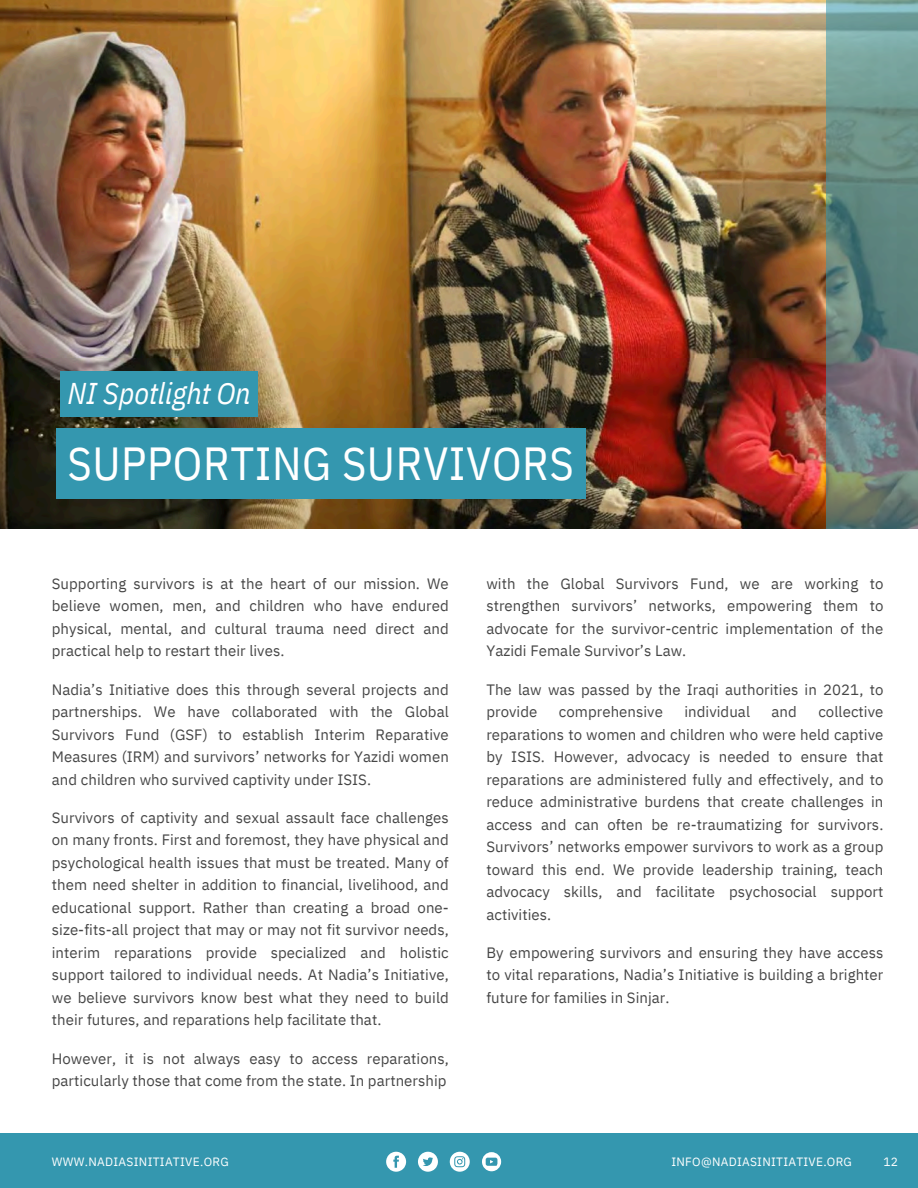
<style>
.page{position:relative;width:918px;height:1188px;background:#fff}
.page>*{position:absolute;margin:0;border:0;box-sizing:border-box;transform-origin:0 0}
.t1{font:46.35px "IBM Plex Sans Cond";letter-spacing:.01em;color:#fff}
.t2{font:italic 30px "IBM Plex Sans Cond";color:#fff}
.t3{font:15px/22.5px "IBM Plex Sans";letter-spacing:.005em;color:#464646;text-align:justify}
.t4{font:12px "IBM Plex Sans";letter-spacing:.025em;color:#fff}
</style>
<div class="page">
<img style="left:0;top:0;width:826px;height:529px">
<svg style="left:826px;top:0;width:92px;height:529px;background:#6a8783"></svg>
<div style="left:0;top:1134px;width:918px;height:54px;background:#3497af"></div>
<svg style="left:386px;top:1152px;width:20px;height:20px"></svg>
<svg style="left:450px;top:1152px;width:20px;height:20px"></svg>
<svg style="left:418px;top:1152px;width:20px;height:20px"></svg>
<svg style="left:482px;top:1152px;width:19px;height:19px"></svg>
<div style="left:56px;top:428px;width:530px;height:71px;background:#3497af"></div>
<div style="left:60px;top:371px;width:197px;height:46px;background:#3497af"></div>
<h3 class="t2" style="left:68px;top:373px;width:184px">NI Spotlight On</h3>
<h3 class="t1" style="left:68px;top:432px;width:508px">SUPPORTING SURVIVORS</h3>
<h3 class="t3" style="left:52px;top:572px;width:399px">Supporting survivors is at the heart of our mission. We believe women, men, and children who have endured physical, mental, and cultural trauma need direct and practical help to restart their lives.</h3>
<h3 class="t3" style="left:52px;top:678px;width:399px">Nadia’s Initiative does this through several projects and partnerships. We have collaborated with the Global Survivors Fund (GSF) to establish Interim Reparative Measures (IRM) and survivors’ networks for Yazidi women and children who survived captivity under ISIS.</h3>
<h3 class="t3" style="left:52px;top:806px;width:399px">Survivors of captivity and sexual assault face challenges on many fronts. First and foremost, they have physical and psychological health issues that must be treated. Many of them need shelter in addition to financial, livelihood, and educational support. Rather than creating a broad one&shy;size-fits-all project that may or may not fit survivor needs, interim reparations provide specialized and holistic support tailored to individual needs. At Nadia’s Initiative, we believe survivors know best what they need to build their futures, and reparations help facilitate that.</h3>
<h3 class="t3" style="left:52px;top:1047px;width:399px">However, it is not always easy to access reparations, particularly those that come from the state. In partnership</h3>
<p class="t3" style="left:486px;top:572px;width:399px">with the Global Survivors Fund, we are working to strengthen survivors’ networks, empowering them to advocate for the survivor-centric implementation of the Yazidi Female Survivor’s Law.</p>
<p class="t3" style="left:486px;top:678px;width:399px">The law was passed by the Iraqi authorities in 2021, to provide</p>
<p class="t3" style="left:486px;top:700px;width:399px;text-indent:332px">collective reparations to women and children who were held captive by ISIS. However, advocacy is needed to ensure that reparations are administered fully and effectively, and to reduce administrative burdens that create challenges in access and can often be re-traumatizing for survivors.<br>Survivors’ networks empower survivors to work as a group toward this end. We provide leadership training, teach advocacy skills, and facilitate psychosocial support activities.</p>
<p class="t3" style="left:486px;top:941px;width:399px">By empowering survivors and ensuring they have access to vital reparations, Nadia’s Initiative is building a brighter future for families in Sinjar.</p>
<p class="t3" style="left:559px;top:700px;width:106px">comprehensive</p>
<p class="t3" style="left:684px;top:700px;width:67px">individual</p>
<p class="t3" style="left:772px;top:700px;width:27px">and</p>
<h2 class="t4" style="left:52px;top:1154px;width:178px">WWW.NADIASINITIATIVE.ORG</h2>
<h3 class="t4" style="left:671px;top:1154px;width:182px">INFO@NADIASINITIATIVE.ORG</h3>
<h1 class="t4" style="left:883px;top:1154px;width:16px">12</h1>
</div>
